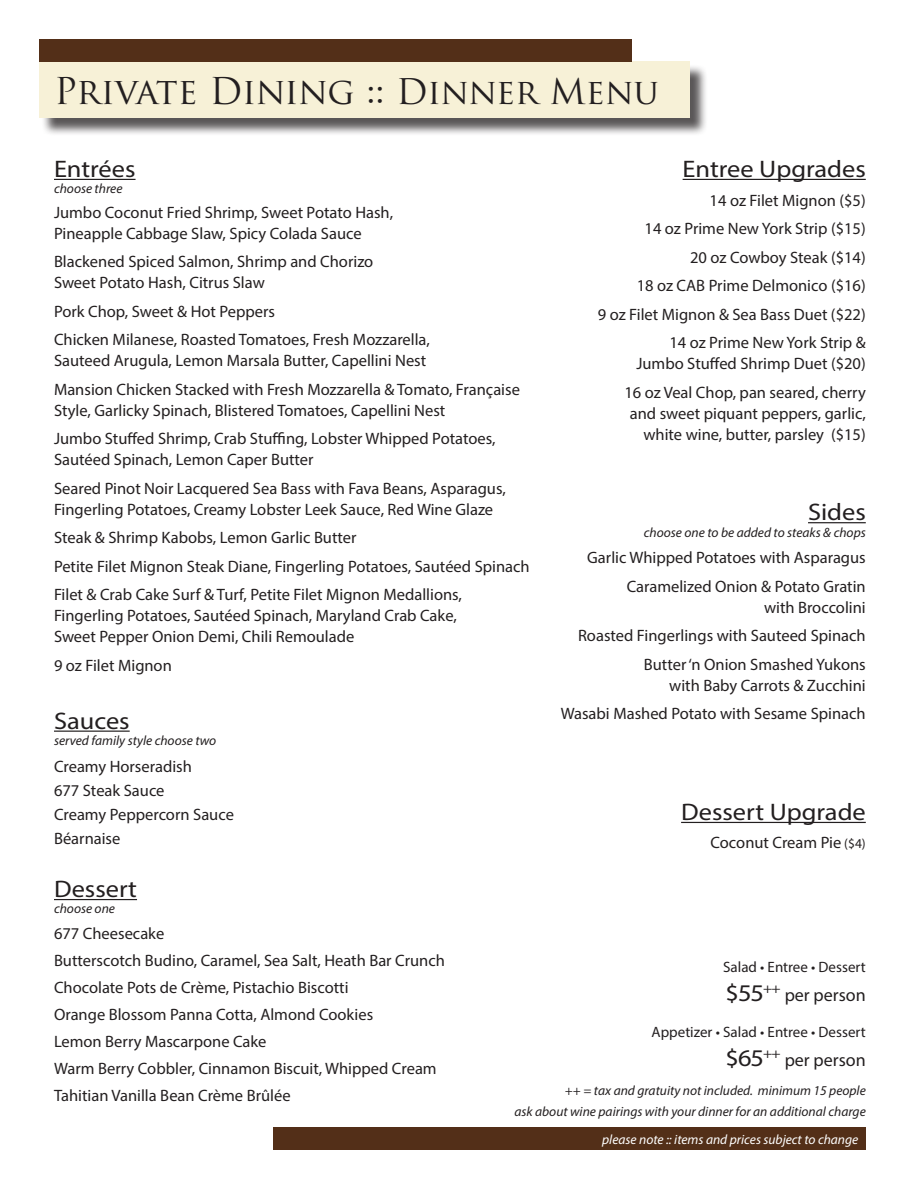
<style>
.page{position:relative;width:918px;height:1188px;background:#fff}
.page>*{position:absolute;margin:0;border:0;box-sizing:border-box;transform-origin:0 0}
.t1{font:36px "Trajan Pro";letter-spacing:-.015em;color:#231f20}
.t2{font:24px "Myriad Pro";color:#231f20;scale:1.1 1}
.t3{font:18px "Myriad Pro";color:#231f20}
.t4{font:16.5px/21px "Myriad Pro";color:#231f20}
.t5{font:15px "Myriad Pro";color:#231f20}
.t6{font:italic 13.5px "Myriad Pro";color:#231f20}
.t7{font:italic 13.5px "Myriad Pro";color:#fff}
.s1{font-size:34.5px}
.s2{font-size:13.5px}
.s3{font-size:24px}
</style>
<div class="page">
<div style="left:41px;top:64px;width:667px;height:73px;background:#231f20;opacity:.75"></div>
<div style="left:39px;top:62px;width:650px;height:56px;background:#f7f1d7"></div>
<div style="left:39px;top:39px;width:593px;height:23px;background:#532f18"></div>
<div style="left:273px;top:1128px;width:593px;height:22px;background:#532f18"></div>
<hr style="left:681px;top:822px;width:185px;height:1px;background:#231f20">
<hr style="left:54px;top:179px;width:82px;height:1px;background:#231f20">
<hr style="left:683px;top:179px;width:183px;height:1px;background:#231f20">
<hr style="left:54px;top:899px;width:83px;height:1px;background:#231f20">
<hr style="left:808px;top:522px;width:58px;height:1px;background:#231f20">
<hr style="left:54px;top:731px;width:76px;height:1px;background:#231f20">
<p class="t1" style="left:54px;top:69px;width:606px">Private Dining :: <span class="s1">Dinner Menu</span></p>
<p class="t2" style="left:54px;top:154px;width:76px">Entrées</p>
<p class="t6" style="left:54px;top:180px;width:70px">choose three</p>
<p class="t4" style="left:54px;top:202px;width:341px">Jumbo Coconut Fried Shrimp, Sweet Potato Hash,<br>Pineapple Cabbage Slaw, Spicy Colada Sauce</p>
<p class="t4" style="left:54px;top:251px;width:321px">Blackened Spiced Salmon, Shrimp and Chorizo<br>Sweet Potato Hash, Citrus Slaw</p>
<p class="t4" style="left:54px;top:301px;width:223px">Pork Chop, Sweet &amp; Hot Peppers</p>
<p class="t4" style="left:54px;top:329px;width:378px">Chicken Milanese, Roasted Tomatoes, Fresh Mozzarella,<br>Sauteed Arugula, Lemon Marsala Butter, Capellini Nest</p>
<p class="t4" style="left:54px;top:379px;width:467px">Mansion Chicken Stacked with Fresh Mozzarella &amp; Tomato, Française<br>Style, Garlicky Spinach, Blistered Tomatoes, Capellini Nest</p>
<p class="t4" style="left:54px;top:428px;width:443px">Jumbo Stuffed Shrimp, Crab Stuffing, Lobster Whipped Potatoes,<br>Sautéed Spinach, Lemon Caper Butter</p>
<p class="t4" style="left:54px;top:478px;width:453px">Seared Pinot Noir Lacquered Sea Bass with Fava Beans, Asparagus,<br>Fingerling Potatoes, Creamy Lobster Leek Sauce, Red Wine Glaze</p>
<p class="t4" style="left:54px;top:527px;width:304px">Steak &amp; Shrimp Kabobs, Lemon Garlic Butter</p>
<p class="t4" style="left:54px;top:556px;width:477px">Petite Filet Mignon Steak Diane, Fingerling Potatoes, Sautéed Spinach</p>
<p class="t4" style="left:54px;top:584px;width:410px">Filet &amp; Crab Cake Surf &amp; Turf, Petite Filet Mignon Medallions,<br>Fingerling Potatoes, Sautéed Spinach, Maryland Crab Cake,<br>Sweet Pepper Onion Demi, Chili Remoulade</p>
<p class="t4" style="left:54px;top:655px;width:119px">9 oz Filet Mignon</p>
<p class="t2" style="left:54px;top:706px;width:70px">Sauces</p>
<p class="t6" style="left:54px;top:732px;width:164px">served family style choose two</p>
<p class="t4" style="left:54px;top:756px;width:139px">Creamy Horseradish</p>
<p class="t4" style="left:54px;top:780px;width:112px">677 Steak Sauce</p>
<p class="t4" style="left:54px;top:804px;width:181px">Creamy Peppercorn Sauce</p>
<p class="t4" style="left:54px;top:828px;width:68px">Béarnaise</p>
<p class="t2" style="left:54px;top:874px;width:77px">Dessert</p>
<p class="t6" style="left:54px;top:901px;width:63px">choose one</p>
<p class="t2" style="left:683px;top:154px;width:168px">Entree Upgrades</p>
<p class="t4" style="left:710px;top:190px;width:158px">14 oz Filet Mignon ($5)</p>
<p class="t4" style="left:645px;top:218px;width:223px">14 oz Prime New York Strip ($15)</p>
<p class="t4" style="left:690px;top:247px;width:177px">20 oz Cowboy Steak ($14)</p>
<p class="t4" style="left:637px;top:275px;width:231px">18 oz CAB Prime Delmonico ($16)</p>
<p class="t4" style="left:598px;top:304px;width:269px">9 oz Filet Mignon &amp; Sea Bass Duet ($22)</p>
<p class="t4" style="left:636px;top:332px;width:231px;text-align:right">14 oz Prime New York Strip &amp;<br>Jumbo Stuffed Shrimp Duet ($20)</p>
<p class="t4" style="left:624px;top:382px;width:243px;text-align:right">16 oz Veal Chop, pan seared, cherry and sweet piquant peppers, garlic, white wine, butter, parsley ($15)</p>
<p class="t2" style="left:808px;top:497px;width:54px">Sides</p>
<p class="t6" style="left:644px;top:524px;width:223px">choose one to be added to steaks &amp; chops</p>
<p class="t4" style="left:587px;top:547px;width:280px">Garlic Whipped Potatoes with Asparagus</p>
<p class="t4" style="left:627px;top:576px;width:241px;text-align:right">Caramelized Onion &amp; Potato Gratin with Broccolini</p>
<p class="t4" style="left:578px;top:625px;width:289px">Roasted Fingerlings with Sauteed Spinach</p>
<p class="t4" style="left:644px;top:654px;width:223px;text-align:right">Butter ‘n Onion Smashed Yukons with Baby Carrots &amp; Zucchini</p>
<p class="t4" style="left:561px;top:703px;width:307px">Wasabi Mashed Potato with Sesame Spinach</p>
<p class="t2" style="left:681px;top:797px;width:169px">Dessert Upgrade</p>
<p class="t4" style="left:711px;top:832px;width:157px">Coconut Cream Pie <span class="s2">($4)</span></p>
<p class="t4" style="left:54px;top:923px;width:112px">677 Cheesecake</p>
<p class="t4" style="left:54px;top:950px;width:392px">Butterscotch Budino, Caramel, Sea Salt, Heath Bar Crunch</p>
<p class="t4" style="left:54px;top:977px;width:296px">Chocolate Pots de Crème, Pistachio Biscotti</p>
<p class="t4" style="left:54px;top:1004px;width:321px">Orange Blossom Panna Cotta, Almond Cookies</p>
<p class="t4" style="left:54px;top:1031px;width:214px">Lemon Berry Mascarpone Cake</p>
<p class="t4" style="left:54px;top:1058px;width:384px">Warm Berry Cobbler, Cinnamon Biscuit, Whipped Cream</p>
<p class="t4" style="left:54px;top:1085px;width:238px">Tahitian Vanilla Bean Crème Brûlée</p>
<p class="t5" style="left:723px;top:958px;width:144px">Salad • Entree • Dessert</p>
<p class="t3" style="left:726px;top:984px;width:142px"><span class="s3">$55</span><sup>++</sup> per person</p>
<p class="t5" style="left:652px;top:1023px;width:216px">Appetizer • Salad • Entree • Dessert</p>
<p class="t3" style="left:726px;top:1049px;width:142px"><span class="s3">$65</span><sup>++</sup> per person</p>
<p class="t6" style="left:565px;top:1083px;width:302px">++ = tax and gratuity not included. minimum 15 people</p>
<p class="t6" style="left:514px;top:1103px;width:353px">ask about wine pairings with your dinner for an additional charge</p>
<p class="t7" style="left:602px;top:1131px;width:258px">please note :: items and prices subject to change</p>
</div>
